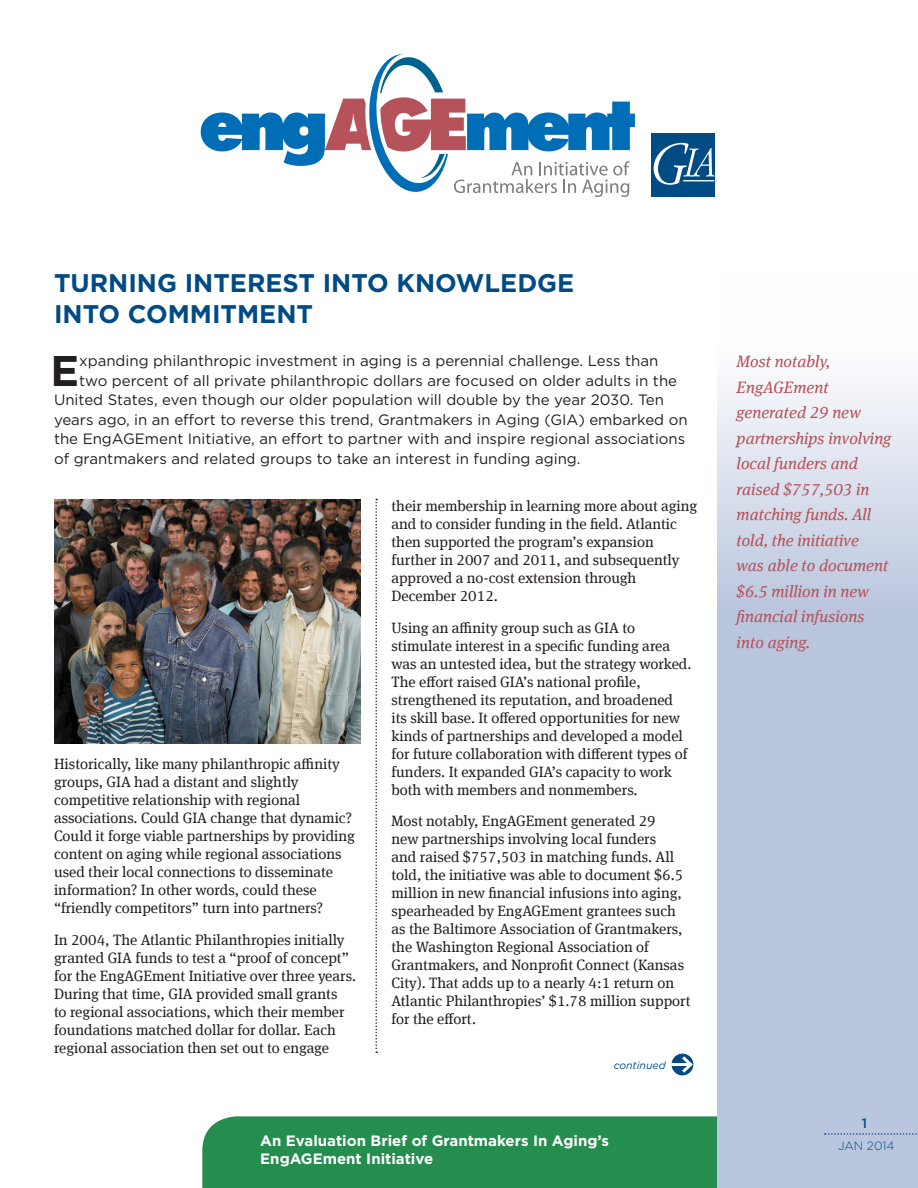
<style>
.page{position:relative;width:918px;height:1188px;background:#fff}
.page>*{position:absolute;margin:0;border:0;box-sizing:border-box;transform-origin:0 0}
.t1{font:700 42.9px "Gotham";color:#231f20}
.t2{font:700 25.5px/30.6px "Gotham";color:#004b84}
.t3{font:italic 16.5px/25.5px "Meta Serif Offc";color:#b5525a}
.t4{font:15px/18px "Meta Serif Offc";color:#231f20}
.t5{font:15px "Gotham";color:#231f20}
.t6{font:700 15px/18px "Gotham";color:#fff}
.t7{font:500 13.5px "Gotham";color:#004b84}
.t8{font:300 12px "Gotham";color:#004b84}
.t9{font:italic 10.5px "Gotham";color:#004b84}
</style>
<div class="page">
<div style="left:202px;top:1116px;width:515px;height:72px;background:#258e4f"></div>
<svg style="left:717px;top:381px;width:201px;height:807px;background:#c2cce1"></svg>
<div style="left:672px;top:1054px;width:21px;height:21px;background:#004b84;border-radius:50%"></div>
<hr style="left:671px;top:1063px;width:20px;height:3px;background:#fff">
<svg style="left:680px;top:1053px;width:14px;height:23px"></svg>
<svg style="left:825px;top:1133px;width:93px;height:2px"></svg>
<svg style="left:201px;top:54px;width:434px;height:143px"></svg>
<div style="left:652px;top:134px;width:63px;height:63px;background:#004b84"></div>
<svg style="left:654px;top:143px;width:63px;height:42px"></svg>
<hr style="left:683px;top:180px;width:31px;height:1px;background:#fff">
<img style="left:55px;top:500px;width:306px;height:244px">
<svg style="left:375px;top:499px;width:2px;height:554px"></svg>
<p class="t2" style="left:54px;top:268px;width:522px">TURNING INTEREST INTO KNOWLEDGE<br>INTO COMMITMENT</p>
<p class="t1" style="left:50px;top:342px;width:30px">E</p>
<p class="t5" style="left:79px;top:351px;width:581px">xpanding philanthropic investment in aging is a perennial challenge. Less than</p>
<p class="t5" style="left:79px;top:371px;width:600px">two percent of all private philanthropic dollars are focused on older adults in the</p>
<p class="t5" style="left:54px;top:390px;width:611px">United States, even though our older population will double by the year 2030. Ten</p>
<p class="t5" style="left:54px;top:410px;width:635px">years ago, in an effort to reverse this trend, Grantmakers in Aging (GIA) embarked on</p>
<p class="t5" style="left:54px;top:429px;width:633px">the EngAGEment Initiative, an effort to partner with and inspire regional associations</p>
<p class="t5" style="left:54px;top:449px;width:528px">of grantmakers and related groups to take an interest in funding aging.</p>
<p class="t4" style="left:54px;top:755px;width:303px">Historically, like many philanthropic affinity groups, GIA had a distant and slightly competitive relationship with regional associations. Could GIA change that dynamic?<br>Could it forge viable partnerships by providing content on aging while regional associations used their local connections to disseminate information? In other words, could these “friendly competitors” turn into partners?</p>
<p class="t4" style="left:54px;top:930px;width:304px">In 2004, The Atlantic Philanthropies initially granted GIA funds to test a “proof of concept” for the EngAGEment Initiative over three years.<br>During that time, GIA provided small grants<br>to regional associations, which their member foundations matched dollar for dollar. Each regional association then set out to engage</p>
<p class="t4" style="left:392px;top:497px;width:307px">their membership in learning more about aging and to consider funding in the field. Atlantic then supported the program’s expansion further in 2007 and 2011, and subsequently approved a no-cost extension through December 2012.</p>
<p class="t4" style="left:392px;top:618px;width:302px">Using an affinity group such as GIA to stimulate interest in a specific funding area was an untested idea, but the strategy worked.<br>The effort raised GIA’s national profile, strengthened its reputation, and broadened its skill base. It offered opportunities for new kinds of partnerships and developed a model for future collaboration with different types of funders. It expanded GIA’s capacity to work both with members and nonmembers.</p>
<p class="t4" style="left:392px;top:812px;width:301px">Most notably, EngAGEment generated 29<br>new partnerships involving local funders<br>and raised $757,503 in matching funds. All told, the initiative was able to document $6.5 million in new financial infusions into aging, spearheaded by EngAGEment grantees such as the Baltimore Association of Grantmakers, the Washington Regional Association of Grantmakers, and Nonprofit Connect (Kansas City). That adds up to a nearly 4:1 return on Atlantic Philanthropies’ $1.78 million support for the effort.</p>
<p class="t9" style="left:614px;top:1059px;width:53px">continued</p>
<p class="t6" style="left:260px;top:1132px;width:350px">An Evaluation Brief of Grantmakers In Aging’s<br>EngAGEment Initiative</p>
<p class="t3" style="left:737px;top:349px;width:156px">Most notably,<br>EngAGEment generated 29 new partnerships involving local funders and raised $757,503 in matching funds. All told, the initiative<br>was able to document $6.5 million in new financial infusions into aging.</p>
<p class="t7" style="left:862px;top:1114px;width:7px">1</p>
<p class="t8" style="left:838px;top:1138px;width:58px">JAN 2014</p>
</div>
